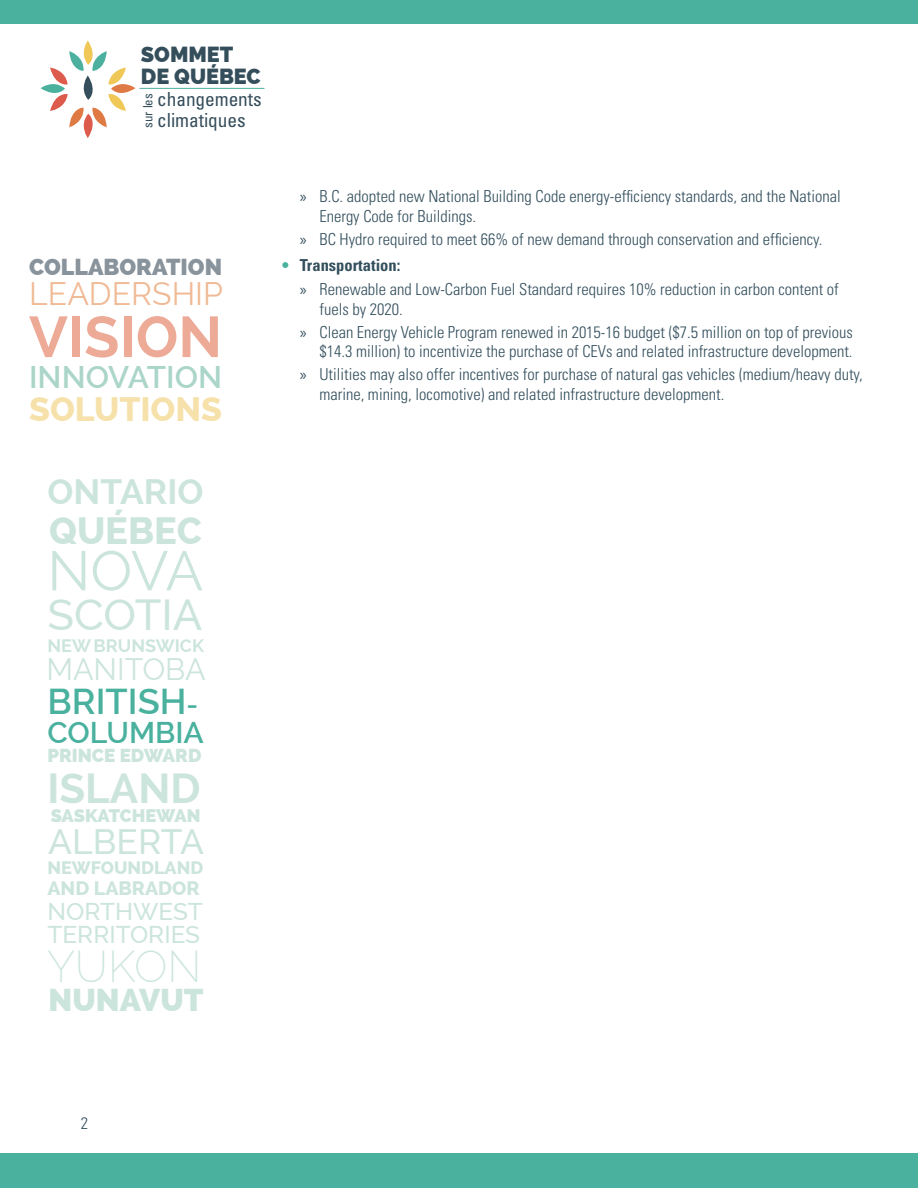
<style>
.page{position:relative;width:918px;height:1188px;background:#fff}
.page>*{position:absolute;margin:0;border:0;box-sizing:border-box;transform-origin:0 0}
.Nom_salle_plan{font:700 57.45px "Raleway";color:#edab97}
.Nom_salle_plan-2{font:55.5px "Raleway";color:#cce5dc}
.Nom_salle_plan-3{font:200 43.8px "Raleway";color:#cce5dc}
.Nom_salle_plan-4{font:500 43.5px "Raleway";color:#cce5dc}
.Nom_salle_plan-5{font:700 42px "Raleway";color:#cce5dc}
.Nom_salle_plan-6{font:800 37.95px "Raleway";color:#cce5dc}
.Nom_salle_plan-7{font:600 36px "Raleway";color:#49b19e}
.Nom_salle_plan-8{font:700 35.25px "Raleway";color:#cce5dc}
.Nom_salle_plan-9{font:500 35.25px "Raleway";color:#cce5dc}
.Nom_salle_plan-10{font:800 33.9px "Raleway";color:#f6e1aa}
.Nom_salle_plan-11{font:31.8px "Raleway";color:#f0ba95}
.Nom_salle_plan-12{font:800 31.65px "Raleway";color:#cce5dc}
.Nom_salle_plan-13{font:600 31.35px "Raleway";color:#abd5c9}
.Nom_salle_plan-14{font:30.3px "Raleway";color:#cce5dc}
.Nom_salle_plan-15{font:600 30px "Raleway";color:#49b19e}
.Nom_salle_plan-16{font:500 24.3px/22.5px "Raleway";color:#cce5dc}
.Nom_salle_plan-17{font:800 23.1px "Raleway";color:#88939c}
.t1{font:800 21.9px/21.9px "Raleway";color:#354e5c}
.Nom_salle_plan-18{font:800 19.5px "Raleway";color:#cce5dc}
.t2{font:condensed 19.35px "Univers";letter-spacing:-.005em;color:#354e5c}
.Nom_salle_plan-19{font:800 18.75px "Raleway";color:#cce5dc}
.Nom_salle_plan-20{font:800 18.15px "Raleway";color:#cce5dc}
.Nom_salle_plan-21{font:700 18px "Raleway";color:#cce5dc}
.Nom_salle_plan-22{font:800 18px "Raleway";color:#cce5dc}
.t3{font:300 condensed 16.5px/19.8px "Univers";color:#334f5d}
.t4{font:700 condensed 16.5px "Univers";color:#334f5d}
.t5{font:condensed 12.9px "Univers";color:#354e5c}
.s1{font-size:27.9px}
.s2{font-family:"Myriad Pro";font-weight:400;font-stretch:normal}
.s3{font-weight:300;color:#49b19e}
</style>
<div class="page">
<svg style="left:41px;top:40px;width:94px;height:98px"></svg>
<hr style="left:139px;top:88px;width:126px;height:1px;background:#4bb19e">
<div style="left:0;top:0;width:918px;height:24px;background:#49b19e"></div>
<div style="left:0;top:1153px;width:918px;height:35px;background:#49b19e"></div>
<h3 class="t1" style="left:141px;top:44px;width:121px">SOMMET<br>DE QUÉBEC</h3>
<p class="t2" style="left:157px;top:87px;width:106px">changements</p>
<p class="t5" style="left:140px;top:128px;width:36px;rotate:-90deg">sur les</p>
<p class="t2" style="left:157px;top:108px;width:90px">climatiques</p>
<p class="Nom_salle_plan-17" style="left:29px;top:254px;width:194px">COLLABORATION</p>
<p class="Nom_salle_plan-11" style="left:29px;top:276px;width:195px">LEADERSHIP</p>
<p class="Nom_salle_plan" style="left:29px;top:304px;width:194px">VISION</p>
<p class="Nom_salle_plan-13" style="left:29px;top:359px;width:194px">INNOVATION</p>
<p class="Nom_salle_plan-10" style="left:29px;top:390px;width:194px">SOLUTIONS</p>
<p class="Nom_salle_plan-8" style="left:48px;top:472px;width:158px">ONTARIO</p>
<p class="Nom_salle_plan-6" style="left:49px;top:509px;width:155px">QUÉBEC</p>
<p class="Nom_salle_plan-2" style="left:47px;top:539px;width:157px">NOVA</p>
<p class="Nom_salle_plan-4" style="left:47px;top:590px;width:156px">SCOTIA</p>
<p class="Nom_salle_plan-21" style="left:47px;top:635px;width:158px">NEW BRUNSWICK</p>
<p class="Nom_salle_plan-14" style="left:46px;top:652px;width:161px">MANITOBA</p>
<p class="Nom_salle_plan-7" style="left:47px;top:681px;width:152px">BRITISH<span class="s1">-</span></p>
<p class="Nom_salle_plan-15" style="left:47px;top:715px;width:158px">COLUMBIA</p>
<p class="Nom_salle_plan-19" style="left:47px;top:745px;width:156px">PRINCE EDWARD</p>
<p class="Nom_salle_plan-5" style="left:47px;top:764px;width:155px">ISLAND</p>
<p class="Nom_salle_plan-9" style="left:48px;top:821px;width:157px">ALBERTA</p>
<p class="Nom_salle_plan-20" style="left:51px;top:805px;width:151px">SASKATCHEWAN</p>
<p class="Nom_salle_plan-22" style="left:47px;top:858px;width:157px">NEWFOUNDLAND</p>
<p class="Nom_salle_plan-18" style="left:47px;top:877px;width:154px">AND LABRADOR</p>
<p class="Nom_salle_plan-16" style="left:47px;top:900px;width:157px">NORTHWEST<br>TERRITORIES</p>
<p class="Nom_salle_plan-3" style="left:47px;top:941px;width:156px">YUKON</p>
<p class="Nom_salle_plan-12" style="left:49px;top:982px;width:156px">NUNAVUT</p>
<p class="t3" style="left:319px;top:186px;width:523px;text-indent:-20px"><span class="s2">»</span> B.C. adopted new National Building Code energy-efficiency standards, and the National<br>Energy Code for Buildings.</p>
<p class="t3" style="left:300px;top:229px;width:524px"><span class="s2">»</span> BC Hydro required to meet 66% of new demand through conservation and efficiency.</p>
<p class="t4" style="left:280px;top:255px;width:122px"><span class="s3">•</span> Transportation:</p>
<p class="t3" style="left:319px;top:279px;width:521px;text-indent:-20px"><span class="s2">»</span> Renewable and Low-Carbon Fuel Standard requires 10% reduction in carbon content of fuels by 2020.</p>
<p class="t3" style="left:300px;top:322px;width:554px;text-align:right"><span class="s2">»</span> Clean Energy Vehicle Program renewed in 2015-16 budget ($7.5 million on top of previous $14.3 million) to incentivize the purchase of CEVs and related infrastructure development.</p>
<p class="t3" style="left:319px;top:365px;width:545px;text-indent:-20px"><span class="s2">»</span> Utilities may also offer incentives for purchase of natural gas vehicles (medium/heavy duty, marine, mining, locomotive) and related infrastructure development.</p>
<p class="t3" style="left:81px;top:1113px;width:9px">2</p>
</div>
